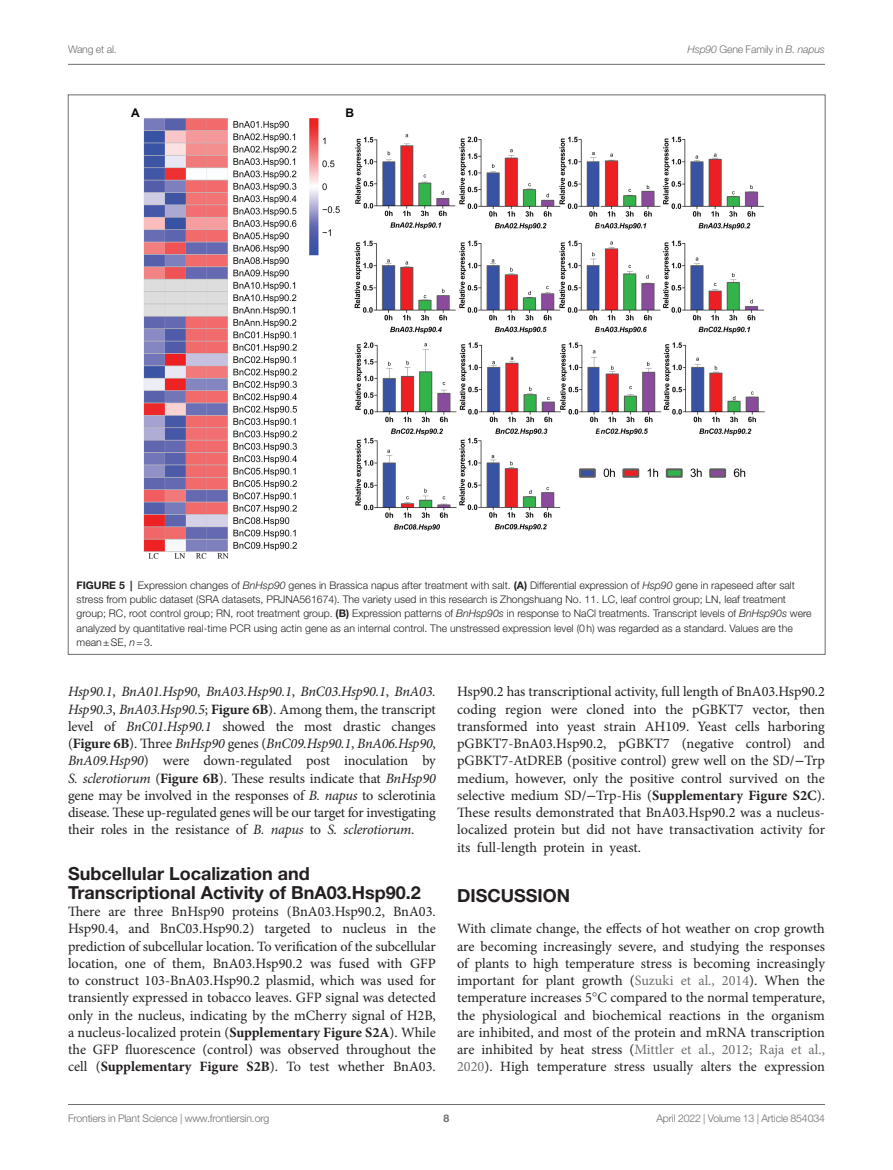
<style>
.page{position:relative;width:893px;height:1170px;background:#fff}
.page>*{position:absolute;margin:0;border:0;box-sizing:border-box;transform-origin:0 0}
.HEAD_2{font:700 18px/18.8px "Helvetica Neue LT Std";color:#231f20}
.HEAD_1{font:700 18px "Helvetica Neue LT Std";color:#231f20}
.TEXT_FLUSH{font:14.25px/17.2px "Minion Pro";letter-spacing:-.005em;color:#231f20;text-align:justify}
.t1{font:700 12px "Arial";color:#040503}
.FIG_LEG{font:300 10.5px/14.2px "Helvetica Neue LT Std";color:#231f20}
.t2{font:300 10.5px "Helvetica Neue LT Std";letter-spacing:-.015em;color:#6c6d70}
.t3{font:italic 300 10.5px "Helvetica Neue LT Std";letter-spacing:-.015em;color:#6c6d70}
.t4{font:700 10.5px "Helvetica Neue LT Std";color:#6c6d70}
.s1{font-style:normal}
.s2{font-weight:700}
.s3{font-style:italic}
.s4{font-family:"STIX General"}
.s5{color:#6c6d70}
</style>
<div class="page">
<hr style="left:68px;top:64px;width:757px;height:1px;background:#6c6d70">
<hr style="left:68px;top:1104px;width:757px;height:1px;background:#6c6d70">
<img style="left:143px;top:118px;width:622px;height:441px">
<p class="t2" style="left:68px;top:42px;width:50px">Wang et al.</p>
<p class="t3" style="left:687px;top:43px;width:139px">Hsp90 <span class="s1">Gene Family in</span> B. napus</p>
<p class="t1" style="left:131px;top:104px;width:10px">A</p>
<p class="t1" style="left:345px;top:104px;width:10px">B</p>
<p class="FIG_LEG" style="left:77px;top:577px;width:737px"><span class="s2">FIGURE 5 |</span> Expression changes of <span class="s3">BnHsp90</span> genes in Brassica napus after treatment with salt. <span class="s2">(A)</span> Differential expression of <span class="s3">Hsp90</span> gene in rapeseed after salt stress from public dataset (SRA datasets, PRJNA561674). The variety used in this research is Zhongshuang No. 11. LC, leaf control group; LN, leaf treatment group; RC, root control group; RN, root treatment group. <span class="s2">(B)</span> Expression patterns of <span class="s3">BnHsp90s</span> in response to NaCl treatments. Transcript levels of <span class="s3">BnHsp90s</span> were analyzed by quantitative real-time PCR using actin gene as an internal control. The unstressed expression level (0h) was regarded as a standard. Values are the mean±SE, <span class="s3">n</span>=3.</p>
<p class="TEXT_FLUSH" style="left:68px;top:683px;width:369px"><span class="s3">Hsp90.1</span>, <span class="s3">BnA01.Hsp90</span>, <span class="s3">BnA03.Hsp90.1</span>, <span class="s3">BnC03.Hsp90.1</span>, <span class="s3">BnA03.<br>Hsp90.3</span>, <span class="s3">BnA03.Hsp90.5</span>; <span class="s2">Figure 6B</span>). Among them, the transcript level of <span class="s3">BnC01.Hsp90.1</span> showed the most drastic changes (<span class="s2">Figure 6B</span>). Three <span class="s3">BnHsp90</span> genes (<span class="s3">BnC09.Hsp90.1</span>, <span class="s3">BnA06.Hsp90</span>, <span class="s3">BnA09.Hsp90</span>) were down-regulated post inoculation by <span class="s3">S. sclerotiorum</span> (<span class="s2">Figure 6B</span>). These results indicate that <span class="s3">BnHsp90 </span>gene may be involved in the responses of <span class="s3">B. napus</span> to sclerotinia disease. These up-regulated genes will be our target for investigating their roles in the resistance of <span class="s3">B. napus</span> to <span class="s3">S. sclerotiorum</span>.</p>
<p class="HEAD_2" style="left:68px;top:863px;width:354px">Subcellular Localization and<br>Transcriptional Activity of BnA03.Hsp90.2</p>
<p class="TEXT_FLUSH" style="left:68px;top:902px;width:369px">There are three BnHsp90 proteins (BnA03.Hsp90.2, BnA03.<br>Hsp90.4, and BnC03.Hsp90.2) targeted to nucleus in the prediction of subcellular location. To verification of the subcellular location, one of them, BnA03.Hsp90.2 was fused with GFP to construct 103-BnA03.Hsp90.2 plasmid, which was used for transiently expressed in tobacco leaves. GFP signal was detected only in the nucleus, indicating by the mCherry signal of H2B, a nucleus-localized protein (<span class="s2">Supplementary Figure S2A</span>). While the GFP fluorescence (control) was observed throughout the cell (<span class="s2">Supplementary Figure S2B</span>). To test whether BnA03.</p>
<p class="TEXT_FLUSH" style="left:457px;top:683px;width:369px">Hsp90.2 has transcriptional activity, full length of BnA03.Hsp90.2 coding region were cloned into the pGBKT7 vector, then transformed into yeast strain AH109. Yeast cells harboring pGBKT7-BnA03.Hsp90.2, pGBKT7 (negative control) and pGBKT7-AtDREB (positive control) grew well on the SD/<span class="s4">−</span>Trp medium, however, only the positive control survived on the selective medium SD/<span class="s4">−</span>Trp-His (<span class="s2">Supplementary Figure S2C</span>).<br>These results demonstrated that BnA03.Hsp90.2 was a nucleus&shy;localized protein but did not have transactivation activity for its full-length protein in yeast.</p>
<p class="HEAD_1" style="left:457px;top:884px;width:115px">DISCUSSION</p>
<p class="TEXT_FLUSH" style="left:457px;top:920px;width:369px">With climate change, the effects of hot weather on crop growth are becoming increasingly severe, and studying the responses of plants to high temperature stress is becoming increasingly important for plant growth (<span class="s5">Suzuki et al., 2014</span>). When the temperature increases 5<span class="s4">°</span>C compared to the normal temperature, the physiological and biochemical reactions in the organism are inhibited, and most of the protein and mRNA transcription are inhibited by heat stress (<span class="s5">Mittler et al., 2012; Raja et al., 2020</span>). High temperature stress usually alters the expression</p>
<p class="t2" style="left:68px;top:1111px;width:203px">Frontiers in Plant Science | www.frontiersin.org</p>
<p class="t4" style="left:444px;top:1111px;width:7px">8</p>
<p class="t2" style="left:656px;top:1111px;width:170px">April 2022 | Volume 13 | Article 854034</p>
</div>
